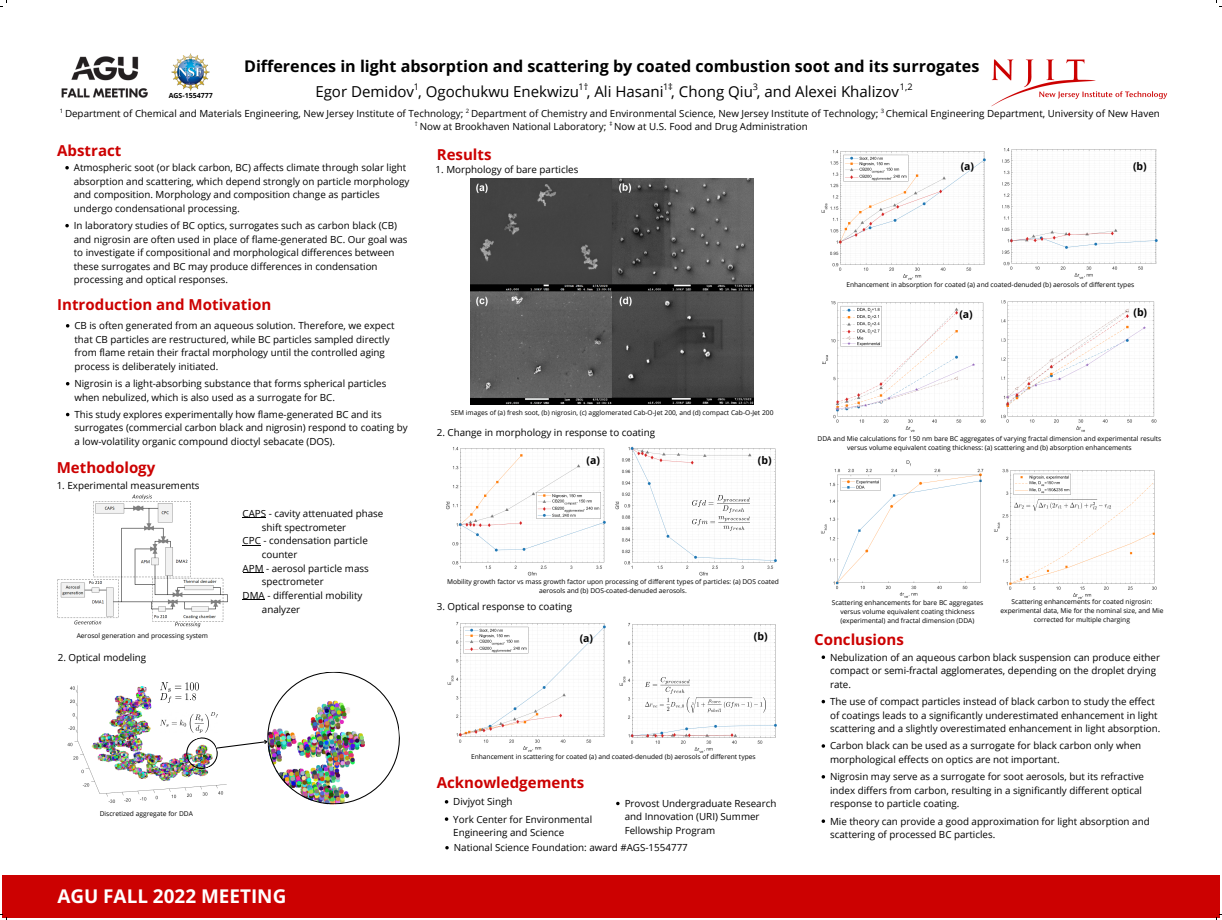
<style>
.page{position:relative;width:1222px;height:920px;background:#fff}
.page>*{position:absolute;margin:0;border:0;box-sizing:border-box;transform-origin:0 0}
.t1{font:700 18.9px "Open Sans";color:#fff}
.t2{font:700 16.1px "Open Sans";color:#000}
.t3{font:700 15.05px "Open Sans";color:#cc0101}
.t4{font:15.05px "Open Sans";color:#000}
.t5{font:700 10.5px "Open Sans";color:#000}
.t6{font:9.8px/13.5px "Open Sans";color:#000}
.t7{font:9.1px "Open Sans";color:#000}
.t8{font:700 7px "Open Sans";color:#000}
.t9{font:6.65px/9.2px "Open Sans";color:#000;text-align:center}
.t10{font:5.95px "Open Sans";color:#000}
</style>
<div class="page">
<div style="left:3px;top:874px;width:1216px;height:42px;background:#cc0101"></div>
<img style="left:991px;top:59px;width:176px;height:48px">
<img style="left:57px;top:494px;width:170px;height:134px">
<img style="left:61px;top:56px;width:87px;height:42px">
<img style="left:470px;top:178px;width:283px;height:226px">
<img style="left:446px;top:447px;width:160px;height:129px">
<img style="left:615px;top:446px;width:162px;height:130px">
<img style="left:693px;top:495px;width:56px;height:17px">
<img style="left:693px;top:516px;width:56px;height:14px">
<img style="left:821px;top:460px;width:163px;height:137px">
<img style="left:67px;top:685px;width:117px;height:118px">
<img style="left:160px;top:711px;width:24px;height:21px">
<img style="left:184px;top:671px;width:216px;height:134px">
<img style="left:160px;top:682px;width:38px;height:8px">
<img style="left:160px;top:693px;width:36px;height:8px">
<img style="left:447px;top:622px;width:159px;height:129px">
<img style="left:619px;top:623px;width:158px;height:129px">
<img style="left:645px;top:697px;width:121px;height:15px">
<img style="left:645px;top:677px;width:45px;height:16px">
<img style="left:1002px;top:148px;width:156px;height:131px">
<img style="left:821px;top:150px;width:165px;height:130px">
<img style="left:1001px;top:300px;width:156px;height:132px">
<img style="left:822px;top:301px;width:164px;height:131px">
<img style="left:172px;top:53px;width:37px;height:38px">
<img style="left:994px;top:469px;width:163px;height:129px">
<img style="left:1014px;top:499px;width:96px;height:11px">
<svg style="left:65px;top:166px;width:4px;height:3px"></svg>
<svg style="left:65px;top:224px;width:4px;height:3px"></svg>
<svg style="left:821px;top:699px;width:4px;height:4px"></svg>
<svg style="left:243px;top:517px;width:23px;height:1px"></svg>
<svg style="left:243px;top:572px;width:20px;height:1px"></svg>
<svg style="left:243px;top:599px;width:22px;height:1px"></svg>
<svg style="left:445px;top:846px;width:4px;height:3px"></svg>
<svg style="left:0;top:913px;width:7px;height:6px"></svg>
<svg style="left:1216px;top:913px;width:6px;height:6px"></svg>
<p class="t8" style="left:169px;top:90px;width:45px">AGS-1554777</p>
<h2 class="t2" style="left:244px;top:55px;width:736px">Differences in light absorption and scattering by coated combustion soot and its surrogates</h2>
<h3 class="t4" style="left:315px;top:80px;width:585px">Egor Demidov , Ogochukwu Enekwizu , Ali Hasani , Chong Qiu , and Alexei Khalizov</h3>
<p class="t7" style="left:414px;top:81px;width:7px">1</p>
<p class="t7" style="left:578px;top:81px;width:11px">1†</p>
<p class="t7" style="left:663px;top:81px;width:11px">1‡</p>
<p class="t7" style="left:753px;top:81px;width:7px">3</p>
<p class="t7" style="left:900px;top:81px;width:14px">1,2</p>
<p class="t10" style="left:60px;top:106px;width:5px">1</p>
<p class="t10" style="left:466px;top:107px;width:5px">2</p>
<p class="t10" style="left:880px;top:107px;width:5px">3</p>
<p class="t10" style="left:415px;top:119px;width:4px">†</p>
<p class="t10" style="left:609px;top:119px;width:5px">‡</p>
<p class="t6" style="left:65px;top:106px;width:1096px;line-height:13.6px;text-align:center">Department of Chemical and Materials Engineering, New Jersey Institute of Technology; Department of Chemistry and Environmental Science, New Jersey Institute of Technology; Chemical Engineering Department, University of New Haven<br>Now at Brookhaven National Laboratory; Now at U.S. Food and Drug Administration</p>
<h3 class="t3" style="left:57px;top:140px;width:66px">Abstract</h3>
<p class="t6" style="left:74px;top:160px;width:337px">Atmospheric soot (or black carbon, BC) affects climate through solar light absorption and scattering, which depend strongly on particle morphology and composition. Morphology and composition change as particles undergo condensational processing.</p>
<p class="t6" style="left:74px;top:218px;width:335px">In laboratory studies of BC optics, surrogates such as carbon black (CB) and nigrosin are often used in place of flame-generated BC. Our goal was to investigate if compositional and morphological differences between these surrogates and BC may produce differences in condensation processing and optical responses.</p>
<h3 class="t3" style="left:57px;top:294px;width:215px">Introduction and Motivation</h3>
<p class="t6" style="left:74px;top:318px;width:321px">CB is often generated from an aqueous solution. Therefore, we expect that CB particles are restructured, while BC particles sampled directly from flame retain their fractal morphology until the controlled aging process is deliberately initiated.</p>
<p class="t6" style="left:74px;top:376px;width:313px">Nigrosin is a light-absorbing substance that forms spherical particles when nebulized, which is also used as a surrogate for BC.</p>
<p class="t6" style="left:74px;top:407px;width:335px">This study explores experimentally how flame-generated BC and its surrogates (commercial carbon black and nigrosin) respond to coating by a low-volatility organic compound dioctyl sebacate (DOS).</p>
<h3 class="t3" style="left:57px;top:457px;width:100px">Methodology</h3>
<p class="t6" style="left:57px;top:478px;width:144px">1. Experimental measurements</p>
<p class="t9" style="left:77px;top:630px;width:133px">Aerosol generation and processing system</p>
<p class="t6" style="left:58px;top:650px;width:90px">2. Optical modeling</p>
<p class="t6" style="left:243px;top:506px;width:142px">CAPS - cavity attenuated phase</p>
<p class="t6" style="left:243px;top:533px;width:127px">CPC - condensation particle</p>
<p class="t6" style="left:243px;top:561px;width:128px">APM - aerosol particle mass</p>
<p class="t6" style="left:243px;top:588px;width:121px">DMA - differential mobility</p>
<p class="t6" style="left:262px;top:520px;width:86px">shift spectrometer</p>
<p class="t6" style="left:262px;top:547px;width:37px">counter</p>
<p class="t6" style="left:262px;top:574px;width:63px">spectrometer</p>
<p class="t6" style="left:262px;top:601px;width:40px">analyzer</p>
<h3 class="t3" style="left:437px;top:143px;width:56px">Results</h3>
<p class="t6" style="left:435px;top:163px;width:144px">1. Morphology of bare particles</p>
<p class="t9" style="left:451px;top:407px;width:324px">SEM images of (a) fresh soot, (b) nigrosin, (c) agglomerated Cab-O-Jet 200, and (d) compact Cab-O-Jet 200</p>
<p class="t6" style="left:437px;top:425px;width:220px">2. Change in morphology in response to coating</p>
<p class="t5" style="left:586px;top:452px;width:15px">(a)</p>
<p class="t5" style="left:758px;top:452px;width:15px">(b)</p>
<p class="t9" style="left:447px;top:576px;width:333px">Mobility growth factor vs mass growth factor upon processing of different types of particles: (a) DOS coated aerosols and (b) DOS-coated-denuded aerosols.</p>
<p class="t6" style="left:437px;top:599px;width:137px">3. Optical response to coating</p>
<p class="t5" style="left:579px;top:630px;width:15px">(a)</p>
<p class="t5" style="left:754px;top:628px;width:15px">(b)</p>
<p class="t9" style="left:100px;top:808px;width:95px">Discretized aggregate for DDA</p>
<h1 class="t1" style="left:57px;top:882px;width:230px">AGU FALL 2022 MEETING</h1>
<p class="t9" style="left:471px;top:751px;width:286px">Enhancement in scattering for coated (a) and coated-denuded (b) aerosols of different types</p>
<h3 class="t3" style="left:437px;top:771px;width:149px">Acknowledgements</h3>
<p class="t6" style="left:453px;top:792px;width:140px;line-height:17.3px">Divjyot Singh<br>York Center for Environmental</p>
<p class="t6" style="left:453px;top:825px;width:112px">Engineering and Science</p>
<p class="t6" style="left:625px;top:795px;width:153px;line-height:13.6px">Provost Undergraduate Research and Innovation (URI) Summer<br>Fellowship Program</p>
<p class="t6" style="left:454px;top:840px;width:235px">National Science Foundation: award #AGS-1554777</p>
<p class="t5" style="left:960px;top:158px;width:15px">(a)</p>
<p class="t5" style="left:1133px;top:158px;width:15px">(b)</p>
<p class="t9" style="left:846px;top:279px;width:289px">Enhancement in absorption for coated (a) and coated-denuded (b) aerosols of different types</p>
<p class="t5" style="left:959px;top:306px;width:15px">(a)</p>
<p class="t5" style="left:1133px;top:304px;width:15px">(b)</p>
<p class="t9" style="left:817px;top:434px;width:345px">DDA and Mie calculations for 150 nm bare BC aggregates of varying fractal dimension and experimental results versus volume equivalent coating thickness: (a) scattering and (b) absorption enhancements</p>
<p class="t9" style="left:831px;top:597px;width:153px">Scattering enhancements for bare BC aggregates versus volume equivalent coating thickness (experimental) and fractal dimension (DDA)</p>
<p class="t9" style="left:1000px;top:596px;width:164px">Scattering enhancements for coated nigrosin: experimental data, Mie for the nominal size, and Mie corrected for multiple charging</p>
<h3 class="t3" style="left:814px;top:628px;width:91px">Conclusions</h3>
<p class="t6" style="left:830px;top:649px;width:331px">Nebulization of an aqueous carbon black suspension can produce either compact or semi-fractal agglomerates, depending on the droplet drying rate.</p>
<p class="t6" style="left:830px;top:694px;width:332px">The use of compact particles instead of black carbon to study the effect of coatings leads to a significantly underestimated enhancement in light scattering and a slightly overestimated enhancement in light absorption.</p>
<p class="t6" style="left:830px;top:738px;width:313px">Carbon black can be used as a surrogate for black carbon only when morphological effects on optics are not important.</p>
<p class="t6" style="left:830px;top:769px;width:315px">Nigrosin may serve as a surrogate for soot aerosols, but its refractive index differs from carbon, resulting in a significantly different optical response to particle coating.</p>
<p class="t6" style="left:830px;top:813px;width:321px">Mie theory can provide a good approximation for light absorption and scattering of processed BC particles.</p>
</div>
